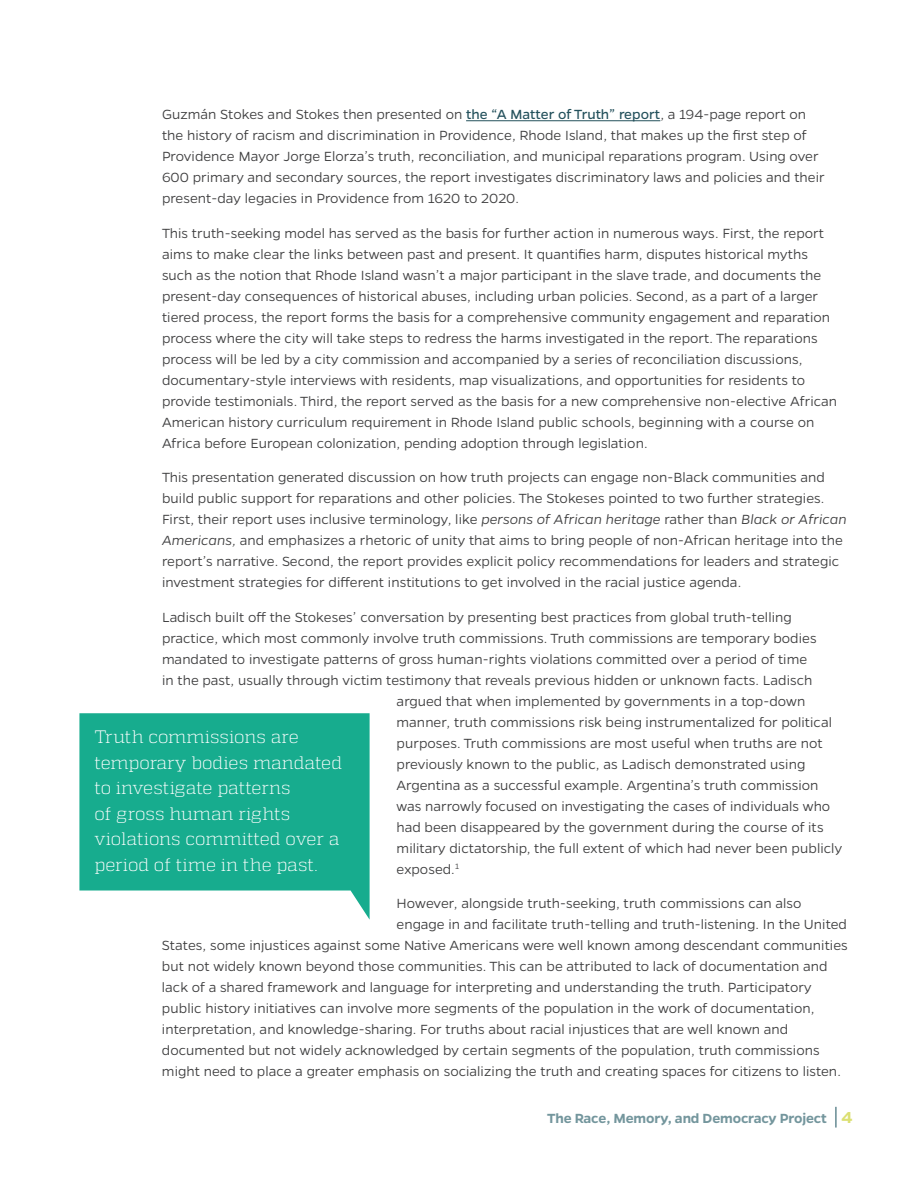
<style>
.page{position:relative;width:918px;height:1188px;background:#fff}
.page>*{position:absolute;margin:0;border:0;box-sizing:border-box;transform-origin:0 0}
.t1{font:300 18px/25.5px "Quadon";color:#fff}
.t2{font:300 15px/21px "Gentona";color:#3e3e3f}
.t3{font:600 15px "Gentona";letter-spacing:-.01em;color:#74969d}
.s1{font-weight:400;color:#24515c}
.s2{font-style:italic}
.s3{font-size:18px;color:#dce073}
.s4{font-size:18px;color:#fff}
</style>
<div class="page">
<hr style="left:466px;top:120px;width:194px;height:1px;background:#24515c">
<hr style="left:835px;top:1107px;width:2px;height:21px;background:#668b93">
<svg style="left:79px;top:713px;width:291px;height:207px;background:#38b79e"></svg>
<p class="t2" style="left:162px;top:104px;width:664px">Guzmán Stokes and Stokes then presented on <span class="s1">the “A Matter of Truth” report</span>, a 194-page report on the history of racism and discrimination in Providence, Rhode Island, that makes up the first step of Providence Mayor Jorge Elorza’s truth, reconciliation, and municipal reparations program. Using over 600 primary and secondary sources, the report investigates discriminatory laws and policies and their present-day legacies in Providence from 1620 to 2020.</p>
<p class="t2" style="left:162px;top:222px;width:677px">This truth-seeking model has served as the basis for further action in numerous ways. First, the report aims to make clear the links between past and present. It quantifies harm, disputes historical myths such as the notion that Rhode Island wasn’t a major participant in the slave trade, and documents the present-day consequences of historical abuses, including urban policies. Second, as a part of a larger tiered process, the report forms the basis for a comprehensive community engagement and reparation process where the city will take steps to redress the harms investigated in the report. The reparations process will be led by a city commission and accompanied by a series of reconciliation discussions, documentary-style interviews with residents, map visualizations, and opportunities for residents to provide testimonials. Third, the report served as the basis for a new comprehensive non-elective African American history curriculum requirement in Rhode Island public schools, beginning with a course on Africa before European colonization, pending adoption through legislation.</p>
<p class="t2" style="left:162px;top:467px;width:686px">This presentation generated discussion on how truth projects can engage non-Black communities and build public support for reparations and other policies. The Stokeses pointed to two further strategies.<br>First, their report uses inclusive terminology, like <span class="s2">persons of African heritage</span> rather than <span class="s2">Black or African Americans,</span> and emphasizes a rhetoric of unity that aims to bring people of non-African heritage into the report’s narrative. Second, the report provides explicit policy recommendations for leaders and strategic investment strategies for different institutions to get involved in the racial justice agenda.</p>
<p class="t2" style="left:162px;top:606px;width:631px">Ladisch built off the Stokeses’ conversation by presenting best practices from global truth-telling</p>
<p class="t2" style="left:162px;top:627px;width:656px">practice, which most commonly involve truth commissions. Truth commissions are temporary bodies</p>
<p class="t2" style="left:162px;top:648px;width:647px">mandated to investigate patterns of gross human-rights violations committed over a period of time</p>
<p class="t2" style="left:162px;top:669px;width:652px">in the past, usually through victim testimony that reveals previous hidden or unknown facts. Ladisch</p>
<p class="t2" style="left:397px;top:690px;width:410px">argued that when implemented by governments in a top-down</p>
<p class="t2" style="left:397px;top:711px;width:437px">manner, truth commissions risk being instrumentalized for political</p>
<p class="t2" style="left:397px;top:732px;width:428px">purposes. Truth commissions are most useful when truths are not</p>
<p class="t2" style="left:397px;top:753px;width:410px">previously known to the public, as Ladisch demonstrated using</p>
<p class="t2" style="left:397px;top:774px;width:423px">Argentina as a successful example. Argentina’s truth commission</p>
<p class="t2" style="left:397px;top:795px;width:435px">was narrowly focused on investigating the cases of individuals who</p>
<p class="t2" style="left:397px;top:816px;width:429px">had been disappeared by the government during the course of its</p>
<p class="t2" style="left:397px;top:837px;width:447px">military dictatorship, the full extent of which had never been publicly</p>
<p class="t2" style="left:397px;top:858px;width:64px">exposed.<sup>1</sup></p>
<p class="t2" style="left:397px;top:893px;width:406px">However, alongside truth-seeking, truth commissions can also</p>
<p class="t2" style="left:397px;top:914px;width:452px">engage in and facilitate truth-telling and truth-listening. In the United</p>
<p class="t2" style="left:162px;top:935px;width:687px">States, some injustices against some Native Americans were well known among descendant communities</p>
<p class="t2" style="left:162px;top:956px;width:667px">but not widely known beyond those communities. This can be attributed to lack of documentation and</p>
<p class="t2" style="left:162px;top:977px;width:651px">lack of a shared framework and language for interpreting and understanding the truth. Participatory</p>
<p class="t2" style="left:162px;top:998px;width:654px">public history initiatives can involve more segments of the population in the work of documentation,</p>
<p class="t2" style="left:162px;top:1019px;width:628px">interpretation, and knowledge-sharing. For truths about racial injustices that are well known and</p>
<p class="t2" style="left:162px;top:1040px;width:659px">documented but not widely acknowledged by certain segments of the population, truth commissions</p>
<p class="t2" style="left:162px;top:1061px;width:680px">might need to place a greater emphasis on socializing the truth and creating spaces for citizens to listen.</p>
<p class="t3" style="left:547px;top:1109px;width:318px">The Race, Memory, and Democracy Project <span class="s3">4</span><span class="s4">50</span></p>
<p class="t1" style="left:94px;top:724px;width:249px">Truth commissions are temporary bodies mandated to investigate patterns<br>of gross human rights violations committed over a period of time in the past.</p>
</div>
